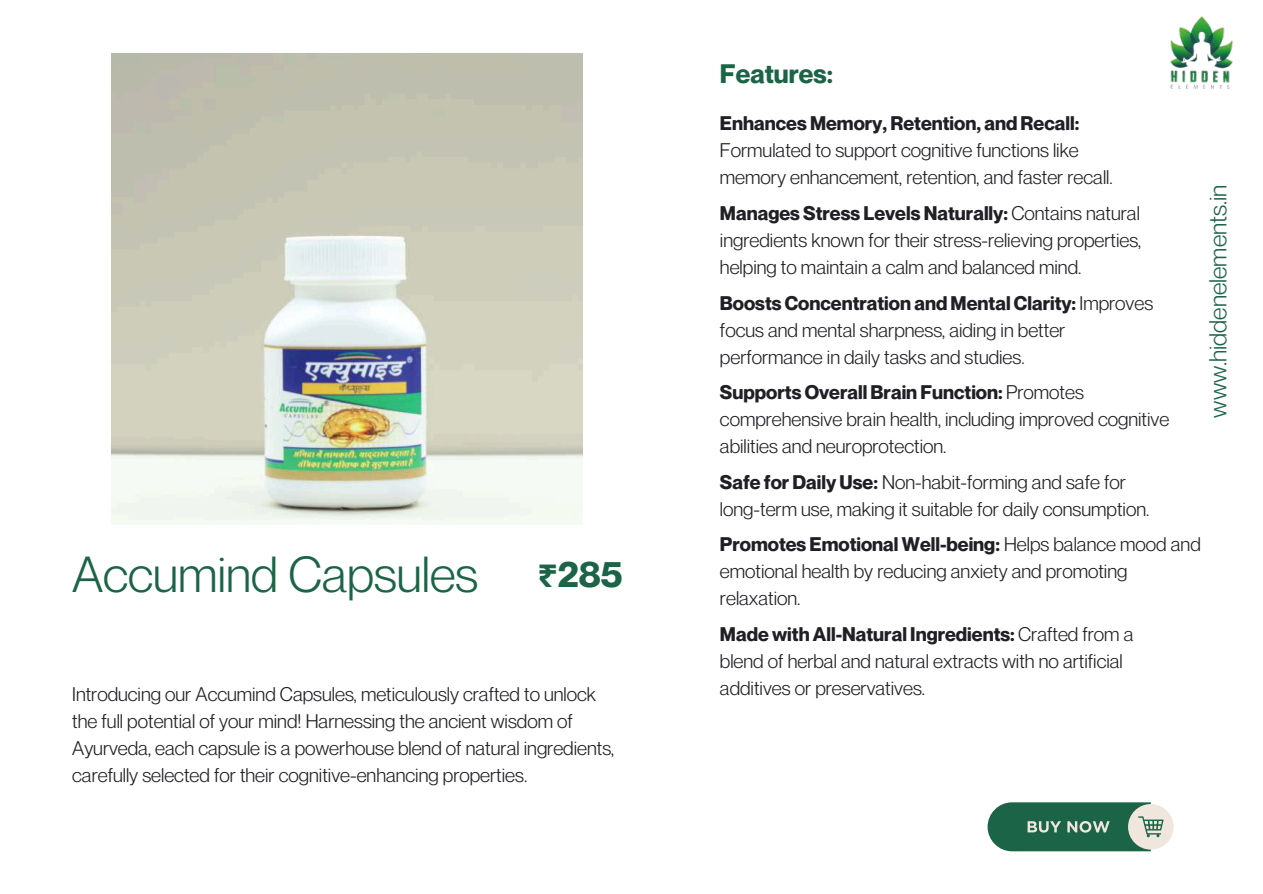
<style>
.page{position:relative;width:1263px;height:894px;background:#fff}
.page>*{position:absolute;margin:0;border:0;box-sizing:border-box;transform-origin:0 0}
.t1{font:49.5px "Neue Montreal";color:#1c6447}
.t2{font:700 26.1px "Neue Montreal";color:#1c6447}
.t3{font:24px "Neue Montreal";color:#1c6447}
.t4{font:19.35px/27px "Neue Montreal";color:#201f25}
.t5{font:700 19.35px "Neue Montreal";color:#201f25}
.s1{font-family:"Noto Sans Gurmukhi";font-weight:700;font-size:36px}
.s2{font-weight:700;font-size:36px}
.s3{font-weight:700}
</style>
<div class="page">
<img style="left:1171px;top:17px;width:61px;height:72px">
<div style="left:1128px;top:803px;width:45px;height:46px;background:#efe7dd;border-radius:50%"></div>
<svg style="left:987px;top:802px;width:176px;height:49px"></svg>
<img style="left:111px;top:53px;width:472px;height:469px">
<h1 class="t1" style="left:72px;top:543px;width:552px">Accumind Capsules <span class="s1">₹</span><span class="s2">285</span></h1>
<p class="t4" style="left:72px;top:679px;width:543px">Introducing our Accumind Capsules, meticulously crafted to unlock the full potential of your mind! Harnessing the ancient wisdom of Ayurveda, each capsule is a powerhouse blend of natural ingredients, carefully selected for their cognitive-enhancing properties.</p>
<h2 class="t2" style="left:720px;top:58px;width:114px">Features:</h2>
<p class="t5" style="left:720px;top:111px;width:361px">Enhances Memory, Retention, and Recall:</p>
<p class="t4" style="left:720px;top:136px;width:394px">Formulated to support cognitive functions like memory enhancement, retention, and faster recall.</p>
<p class="t4" style="left:720px;top:199px;width:423px;text-align:justify"><span class="s3">Manages Stress Levels Naturally:</span> Contains natural ingredients known for their stress-relieving properties, helping to maintain a calm and balanced mind.</p>
<p class="t4" style="left:720px;top:289px;width:435px"><span class="s3">Boosts Concentration and Mental Clarity:</span> Improves focus and mental sharpness, aiding in better performance in daily tasks and studies.</p>
<p class="t4" style="left:720px;top:378px;width:451px"><span class="s3">Supports Overall Brain Function:</span> Promotes comprehensive brain health, including improved cognitive abilities and neuroprotection.</p>
<p class="t4" style="left:720px;top:468px;width:431px"><span class="s3">Safe for Daily Use:</span> Non-habit-forming and safe for long-term use, making it suitable for daily consumption.</p>
<p class="t4" style="left:720px;top:530px;width:482px"><span class="s3">Promotes Emotional Well-being:</span> Helps balance mood and emotional health by reducing anxiety and promoting relaxation.</p>
<p class="t4" style="left:720px;top:620px;width:415px"><span class="s3">Made with All-Natural Ingredients:</span> Crafted from a blend of herbal and natural extracts with no artificial additives or preservatives.</p>
<p class="t3" style="left:1203px;top:417px;width:234px;rotate:-90deg">www.hiddenelements.in</p>
</div>
